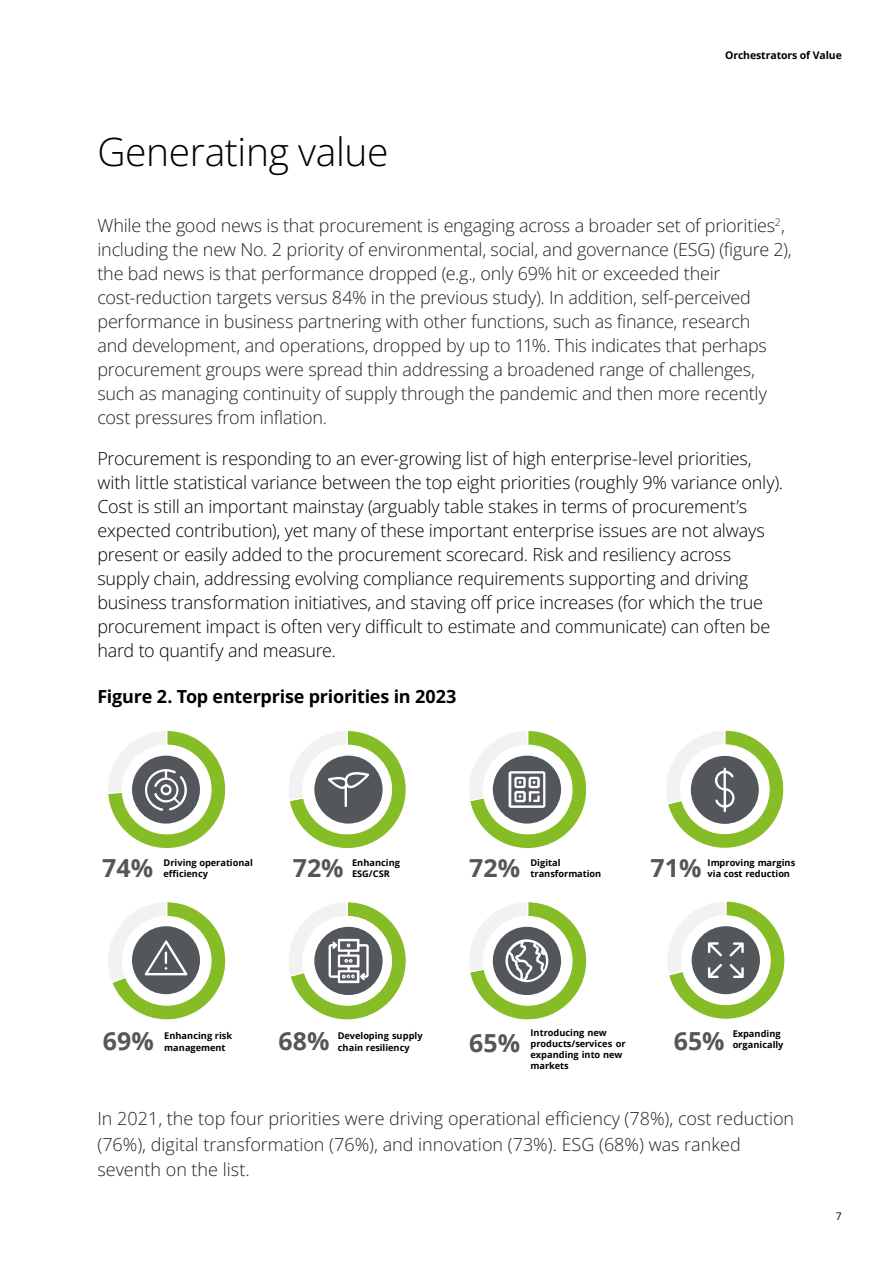
<style>
.page{position:relative;width:893px;height:1263px;background:#fff}
.page>*{position:absolute;margin:0;border:0;box-sizing:border-box;transform-origin:0 0}
.t1{font:300 39px "Open Sans";letter-spacing:-.01em;color:#000}
.t2{font:700 24.9px "Open Sans";color:#53565a}
.t3{font:300 18px/24px "Open Sans";letter-spacing:-.01em;color:#222}
.t4{font:300 18px/24px "Open Sans";letter-spacing:-.015em;color:#000}
.t5{font:700 18px "Open Sans";letter-spacing:-.015em;color:#000}
.t6{font:10.95px "Open Sans";color:#000}
.t7{font:700 10.5px "Open Sans";letter-spacing:-.01em;color:#000}
.t8{font:10.5px "Open Sans";color:#000}
.t9{font:700 9.3px/11.2px "Open Sans";color:#000}
</style>
<div class="page">
<svg style="left:108px;top:731px;width:118px;height:117px"></svg>
<svg style="left:289px;top:731px;width:117px;height:117px"></svg>
<svg style="left:469px;top:731px;width:118px;height:117px"></svg>
<svg style="left:666px;top:730px;width:118px;height:118px"></svg>
<svg style="left:668px;top:901px;width:117px;height:118px"></svg>
<svg style="left:289px;top:902px;width:117px;height:118px"></svg>
<svg style="left:108px;top:902px;width:118px;height:118px"></svg>
<svg style="left:469px;top:902px;width:118px;height:118px"></svg>
<h1 class="t1" style="left:97px;top:125px;width:293px">Generating value</h1>
<p class="t7" style="left:725px;top:48px;width:118px">Orchestrators of Value</p>
<p class="t3" style="left:97px;top:213px;width:696px">While the good news is that procurement is engaging across a broader set of priorities<sup>2</sup>, including the new No. 2 priority of environmental, social, and governance (ESG) (figure 2), the bad news is that performance dropped (e.g., only 69% hit or exceeded their cost-reduction targets versus 84% in the previous study). In addition, self-perceived performance in business partnering with other functions, such as finance, research<br>and development, and operations, dropped by up to 11%. This indicates that perhaps procurement groups were spread thin addressing a broadened range of challenges, such as managing continuity of supply through the pandemic and then more recently cost pressures from inflation.</p>
<p class="t4" style="left:97px;top:446px;width:687px">Procurement is responding to an ever-growing list of high enterprise-level priorities, with little statistical variance between the top eight priorities (roughly 9% variance only).<br>Cost is still an important mainstay (arguably table stakes in terms of procurement’s expected contribution), yet many of these important enterprise issues are not always present or easily added to the procurement scorecard. Risk and resiliency across supply chain, addressing evolving compliance requirements supporting and driving business transformation initiatives, and staving off price increases (for which the true procurement impact is often very difficult to estimate and communicate) can often be hard to quantify and measure.</p>
<p class="t5" style="left:97px;top:684px;width:361px">Figure 2. Top enterprise priorities in 2023</p>
<p class="t6" style="left:99px;top:695px;width:210px">Figure 2. Top enterprise priorities in 2023</p>
<p class="t9" style="left:164px;top:856px;width:91px">Driving operational</p>
<h2 class="t2" style="left:102px;top:850px;width:52px">74%</h2>
<p class="t9" style="left:164px;top:868px;width:46px">efficiency</p>
<p class="t9" style="left:352px;top:856px;width:50px">Enhancing</p>
<h2 class="t2" style="left:293px;top:850px;width:52px">72%</h2>
<p class="t9" style="left:352px;top:868px;width:39px">ESG/CSR</p>
<p class="t9" style="left:531px;top:856px;width:31px">Digital</p>
<h2 class="t2" style="left:469px;top:850px;width:52px">72%</h2>
<p class="t9" style="left:531px;top:868px;width:72px">transformation</p>
<p class="t9" style="left:708px;top:857px;width:89px">Improving margins</p>
<h2 class="t2" style="left:650px;top:850px;width:52px">71%</h2>
<p class="t9" style="left:708px;top:868px;width:84px">via cost reduction</p>
<h2 class="t2" style="left:103px;top:1024px;width:52px">69%</h2>
<p class="t9" style="left:164px;top:1030px;width:69px">Enhancing risk</p>
<p class="t9" style="left:164px;top:1041px;width:63px">management</p>
<p class="t9" style="left:338px;top:1030px;width:86px">Developing supply</p>
<h2 class="t2" style="left:278px;top:1024px;width:52px">68%</h2>
<p class="t9" style="left:338px;top:1041px;width:73px">chain resiliency</p>
<h2 class="t2" style="left:469px;top:1025px;width:52px">65%</h2>
<p class="t9" style="left:531px;top:1026px;width:97px">Introducing new products/services or expanding into new markets</p>
<p class="t9" style="left:733px;top:1028px;width:50px">Expanding</p>
<h2 class="t2" style="left:674px;top:1024px;width:52px">65%</h2>
<p class="t9" style="left:733px;top:1039px;width:52px">organically</p>
<p class="t3" style="left:97px;top:1105px;width:698px;line-height:25.5px">In 2021, the top four priorities were driving operational efficiency (78%), cost reduction (76%), digital transformation (76%), and innovation (73%). ESG (68%) was ranked seventh on the list.</p>
<p class="t8" style="left:836px;top:1209px;width:8px">7</p>
</div>
